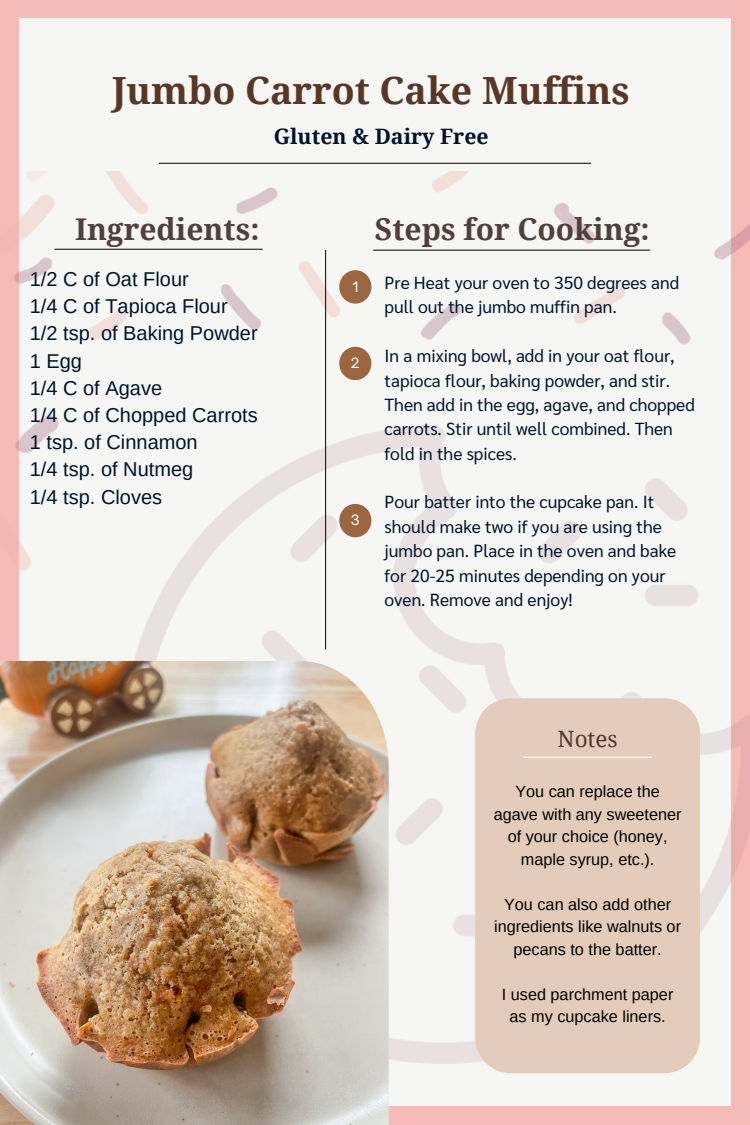
<style>
.page{position:relative;width:750px;height:1125px;background:#f6bbb7}
.page>*{position:absolute;margin:0;border:0;box-sizing:border-box;transform-origin:0 0}
.t1{font:700 37.5px "Droid Serif";color:#593727}
.t2{font:700 30px "Droid Serif";color:#503f3c}
.t3{font:22.5px "Droid Serif";color:#593727}
.t4{font:700 21.25px "Droid Serif";color:#00132b}
.t5{font:20px/27.2px "Arimo";color:#00132b}
.t6{font:17.5px/24.4px "Sarabun";color:#00132b}
.t7{font:16.25px/22.5px "Arimo";color:#000;text-align:center}
.t8{font:13.75px "Open Sauce One";color:#fff}
</style>
<div class="page">
<div style="left:19px;top:19px;width:712px;height:1087px;background:#f6f6f4"></div>
<img style="left:14px;top:171px;width:736px;height:903px">
<div style="left:339px;top:270px;width:32px;height:34px;background:#9c6641;border-radius:50%"></div>
<div style="left:339px;top:347px;width:32px;height:33px;background:#9c6641;border-radius:50%"></div>
<div style="left:339px;top:504px;width:32px;height:33px;background:#9c6641;border-radius:50%"></div>
<hr style="left:325px;top:250px;width:1px;height:399px;background:#000">
<img style="left:0;top:661px;width:389px;height:464px">
<hr style="left:159px;top:163px;width:432px;height:1px;background:#000">
<hr style="left:55px;top:249px;width:207px;height:1px;background:#000">
<hr style="left:373px;top:250px;width:277px;height:1px;background:#000">
<div style="left:475px;top:698px;width:225px;height:375px;background:#e4ccbc"></div>
<hr style="left:524px;top:757px;width:128px;height:1px;background:#fff">
<h5 class="t1" style="left:113px;top:69px;width:519px">Jumbo Carrot Cake Muffins</h5>
<p class="t4" style="left:274px;top:124px;width:216px">Gluten &amp; Dairy Free</p>
<h2 class="t2" style="left:75px;top:212px;width:186px">Ingredients:</h2>
<p class="t2" style="left:375px;top:212px;width:276px">Steps for Cooking:</p>
<p class="t6" style="left:385px;top:270px;width:296px">Pre Heat your oven to 350 degrees and pull out the jumbo muffin pan.</p>
<p class="t6" style="left:385px;top:343px;width:312px">In a mixing bowl, add in your oat flour, tapioca flour, baking powder, and stir.<br>Then add in the egg, agave, and chopped carrots. Stir until well combined. Then fold in the spices.</p>
<p class="t6" style="left:385px;top:489px;width:293px">Pour batter into the cupcake pan. It should make two if you are using the jumbo pan. Place in the oven and bake for 20-25 minutes depending on your oven. Remove and enjoy!</p>
<p class="t5" style="left:30px;top:265px;width:229px">1/2 C of Oat Flour<br>1/4 C of Tapioca Flour<br>1/2 tsp. of Baking Powder<br>1 Egg<br>1/4 C of Agave<br>1/4 C of Chopped Carrots<br>1 tsp. of Cinnamon<br>1/4 tsp. of Nutmeg<br>1/4 tsp. Cloves</p>
<h1 class="t8" style="left:352px;top:278px;width:7px">1</h1>
<h3 class="t8" style="left:351px;top:355px;width:10px">2</h3>
<p class="t8" style="left:351px;top:512px;width:11px">3</p>
<p class="t3" style="left:558px;top:726px;width:62px">Notes</p>
<p class="t7" style="left:494px;top:780px;width:189px">You can replace the agave with any sweetener of your choice (honey, maple syrup, etc.).</p>
<p class="t7" style="left:494px;top:893px;width:188px">You can also add other ingredients like walnuts or pecans to the batter.</p>
<h4 class="t7" style="left:502px;top:983px;width:173px">I used parchment paper as my cupcake liners.</h4>
</div>
